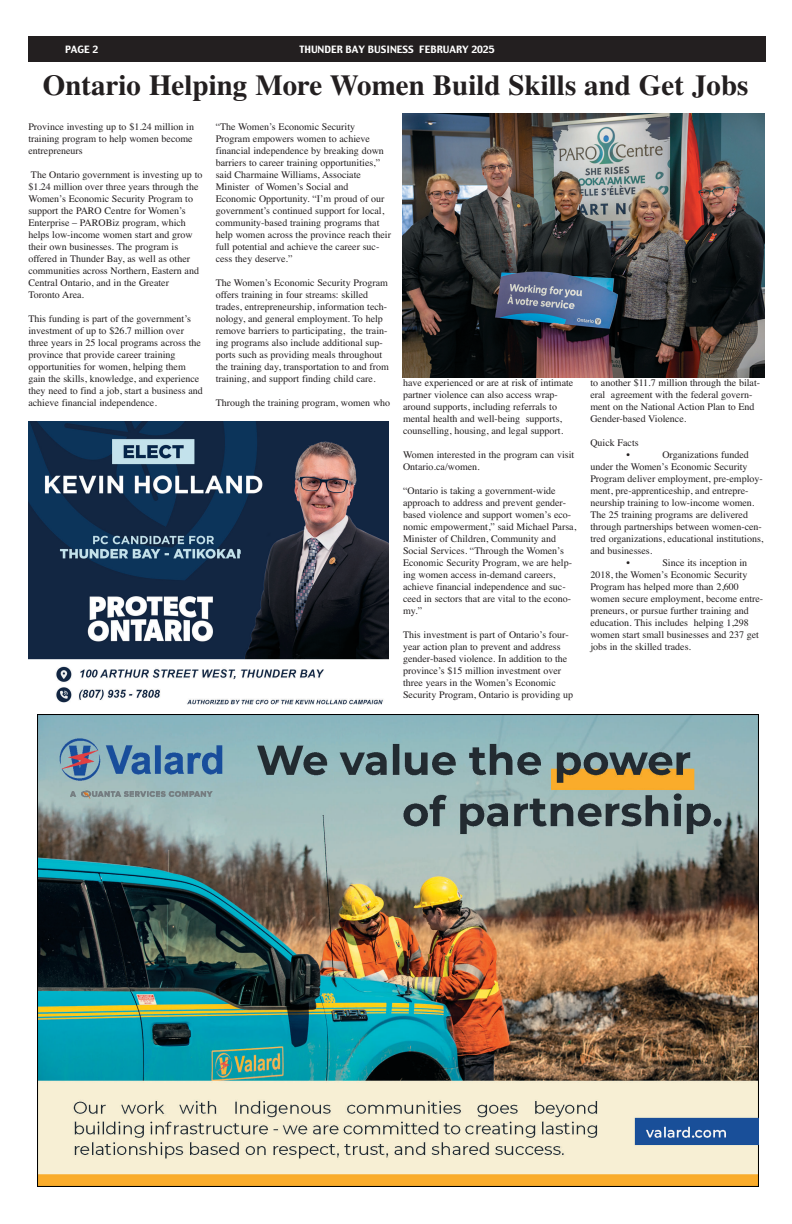
<style>
.page{position:relative;width:792px;height:1224px;background:#fff}
.page>*{position:absolute;margin:0;border:0;box-sizing:border-box;transform-origin:0 0}
.t1{font:700 29px "Times";color:#231f20}
.t2{font:10px/12px "Times";color:#231f20}
.t3{font:10px "Charcoal";color:#fff}
</style>
<div class="page">
<div style="left:28px;top:36px;width:738px;height:25px;background:#231f20"></div>
<div style="left:27px;top:713px;width:739px;height:475px;background:linear-gradient(to bottom,#fff,#fff)"></div>
<img style="left:37px;top:715px;width:721px;height:472px">
<img style="left:402px;top:113px;width:363px;height:264px">
<img style="left:29px;top:421px;width:360px;height:284px">
<p class="t3" style="left:65px;top:45px;width:35px">PAGE 2</p>
<p class="t3" style="left:299px;top:45px;width:197px">THUNDER BAY BUSINESS FEBRUARY 2025</p>
<h1 class="t1" style="left:43px;top:74px;width:707px">Ontario Helping More Women Build Skills and Get Jobs</h1>
<p class="t2" style="left:28px;top:122px;width:167px">Province investing up to $1.24 million in training program to help women become entrepreneurs</p>
<p class="t2" style="left:28px;top:170px;width:176px">The Ontario government is investing up to $1.24 million over three years through the Women’s Economic Security Program to support the PARO Centre for Women’s Enterprise – PAROBiz program, which helps low-income women start and grow their own businesses. The program is offered in Thunder Bay, as well as other communities across Northern, Eastern and Central Ontario, and in the Greater Toronto Area.</p>
<p class="t2" style="left:28px;top:314px;width:176px">This funding is part of the government’s investment of up to $26.7 million over three years in 25 local programs across the province that provide career training opportunities for women, helping them gain the skills, knowledge, and experience they need to find a job, start a business and achieve financial independence.</p>
<p class="t2" style="left:216px;top:122px;width:177px">“The Women’s Economic Security Program empowers women to achieve financial independence by breaking down barriers to career training opportunities,” said Charmaine Williams, Associate Minister of Women’s Social and Economic Opportunity. “I’m proud of our government’s continued support for local, community-based training programs that help women across the province reach their full potential and achieve the career suc&shy;cess they deserve.”</p>
<p class="t2" style="left:216px;top:278px;width:175px">The Women’s Economic Security Program offers training in four streams: skilled trades, entrepreneurship, information tech&shy;nology, and general employment. To help remove barriers to participating, the train&shy;ing programs also include additional sup&shy;ports such as providing meals throughout the training day, transportation to and from training, and support finding child care.</p>
<p class="t2" style="left:216px;top:398px;width:176px">Through the training program, women who</p>
<p class="t2" style="left:403px;top:377px;width:172px">have experienced or are at risk of intimate partner violence can also access wrap&shy;around supports, including referrals to mental health and well-being supports, counselling, housing, and legal support.</p>
<p class="t2" style="left:403px;top:449px;width:173px">Women interested in the program can visit<br>Ontario.ca/women.</p>
<p class="t2" style="left:403px;top:485px;width:175px">“Ontario is taking a government-wide approach to address and prevent gender&shy;based violence and support women’s eco&shy;nomic empowerment,” said Michael Parsa, Minister of Children, Community and Social Services. “Through the Women’s Economic Security Program, we are help&shy;ing women access in-demand careers, achieve financial independence and suc&shy;ceed in sectors that are vital to the econo&shy;my.”</p>
<p class="t2" style="left:403px;top:629px;width:172px">This investment is part of Ontario’s four&shy;year action plan to prevent and address gender-based violence. In addition to the province’s $15 million investment over three years in the Women’s Economic Security Program, Ontario is providing up</p>
<p class="t2" style="left:590px;top:377px;width:171px">to another $11.7 million through the bilat&shy;eral agreement with the federal govern&shy;ment on the National Action Plan to End Gender-based Violence.</p>
<p class="t2" style="left:626px;top:437px;width:14px;text-indent:-36px">Quick Facts •</p>
<p class="t2" style="left:662px;top:449px;width:88px">Organizations funded</p>
<p class="t2" style="left:590px;top:461px;width:159px">under the Women’s Economic Security</p>
<p class="t2" style="left:590px;top:473px;width:174px">Program deliver employment, pre-employ-</p>
<p class="t2" style="left:590px;top:485px;width:160px">ment, pre-apprenticeship, and entrepre-</p>
<p class="t2" style="left:590px;top:497px;width:166px">neurship training to low-income women.</p>
<p class="t2" style="left:590px;top:509px;width:159px">The 25 training programs are delivered</p>
<p class="t2" style="left:590px;top:521px;width:173px">through partnerships between women-cen-</p>
<p class="t2" style="left:590px;top:533px;width:175px">tred organizations, educational institutions,</p>
<p class="t2" style="left:590px;top:545px;width:63px">and businesses.</p>
<p class="t2" style="left:626px;top:557px;width:5px">•</p>
<p class="t2" style="left:590px;top:557px;width:174px;text-indent:72px">Since its inception in 2018, the Women’s Economic Security Program has helped more than 2,600 women secure employment, become entre&shy;preneurs, or pursue further training and education. This includes helping 1,298 women start small businesses and 237 get jobs in the skilled trades.</p>
</div>
